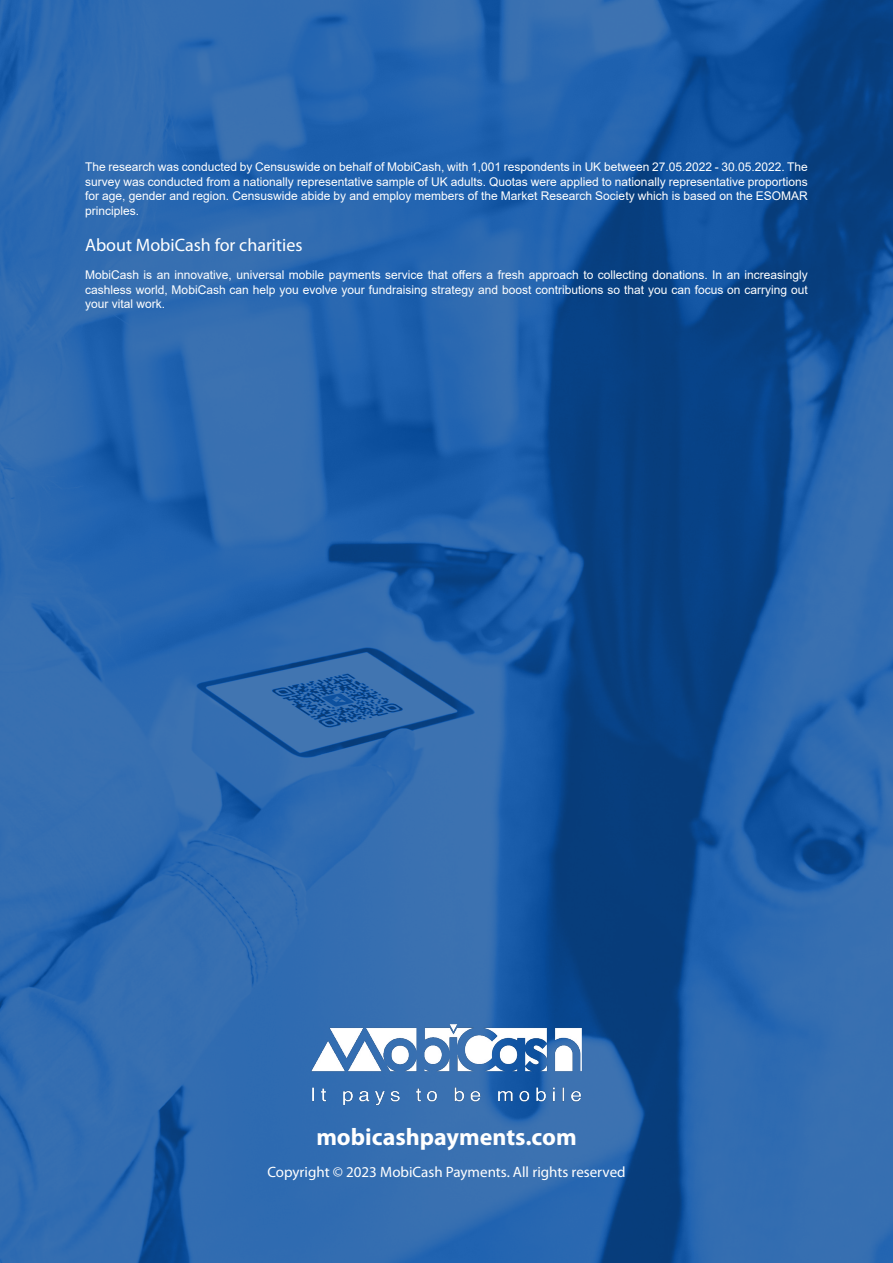
<style>
.page{position:relative;width:893px;height:1263px;background:#fff}
.page>*{position:absolute;margin:0;border:0;box-sizing:border-box;transform-origin:0 0}
.t1{font:700 24px "Myriad Pro";color:#fff}
.t2{font:18px "Myriad Pro";color:#fff}
.t3{font:15px "Myriad Pro";color:#fff}
.t4{font:12px/14.4px "Arial";color:#fff;text-align:justify}
</style>
<div class="page">
<img style="left:0;top:0;width:893px;height:1263px">
<img style="left:274px;top:1009px;width:344px;height:110px">
<p class="t4" style="left:85px;top:160px;width:724px">The research was conducted by Censuswide on behalf of MobiCash, with 1,001 respondents in UK between 27.05.2022 - 30.05.2022. The survey was conducted from a nationally representative sample of UK adults. Quotas were applied to nationally representative proportions for age, gender and region. Censuswide abide by and employ members of the Market Research Society which is based on the ESOMAR principles.</p>
<h2 class="t2" style="left:85px;top:233px;width:219px">About MobiCash for charities</h2>
<p class="t4" style="left:85px;top:268px;width:724px">MobiCash is an innovative, universal mobile payments service that offers a fresh approach to collecting donations. In an increasingly cashless world, MobiCash can help you evolve your fundraising strategy and boost contributions so that you can focus on carrying out your vital work.</p>
<h1 class="t1" style="left:316px;top:1121px;width:262px">mobicashpayments.com</h1>
<p class="t3" style="left:267px;top:1162px;width:360px">Copyright © 2023 MobiCash Payments. All rights reserved</p>
</div>
